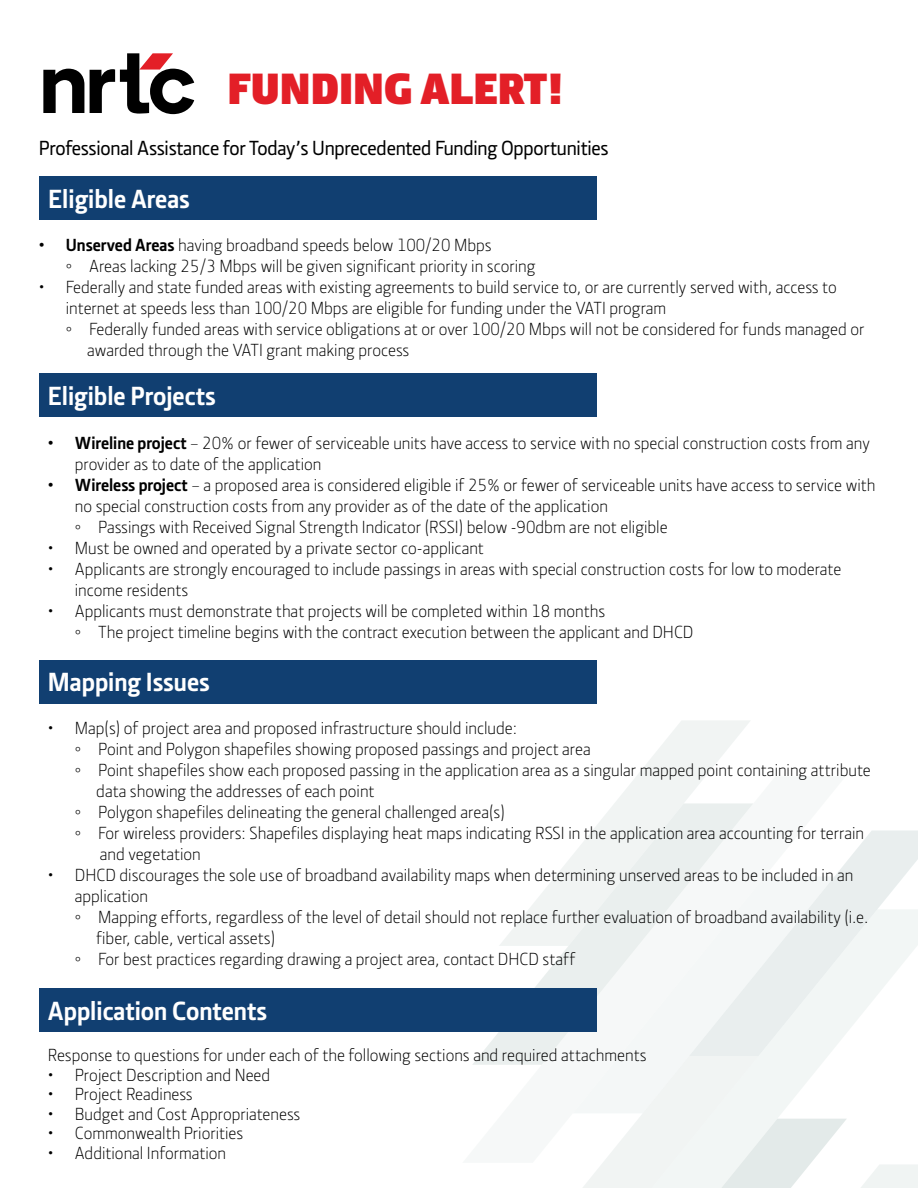
<style>
.page{position:relative;width:918px;height:1188px;background:#fff}
.page>*{position:absolute;margin:0;border:0;box-sizing:border-box;transform-origin:0 0}
.t1{font:900 45px "Section";color:#e31f27}
.t2{font:700 27px "Section";color:#fff}
.t3{font:500 21px "Section";letter-spacing:-.01em;color:#000}
.t4{font:300 18px/21px "Section";color:#000}
.s1{font-weight:700}
.s2{font-family:"Tahoma";font-weight:400}
</style>
<div class="page">
<svg style="left:615px;top:721px;width:135px;height:82px;fill:#f1f4f3"></svg>
<svg style="left:834px;top:830px;width:84px;height:79px;fill:#e9eeee"></svg>
<svg style="left:834px;top:909px;width:84px;height:139px;fill:#f2f6f5"></svg>
<svg style="left:472px;top:803px;width:281px;height:262px"></svg>
<svg style="left:505px;top:1056px;width:413px;height:132px"></svg>
<svg style="left:573px;top:876px;width:261px;height:237px;fill:#f4f7f7"></svg>
<svg style="left:43px;top:69px;width:41px;height:44px"></svg>
<svg style="left:90px;top:53px;width:104px;height:61px"></svg>
<div style="left:39px;top:374px;width:557px;height:43px;background:#113f71"></div>
<div style="left:39px;top:660px;width:557px;height:43px;background:#113f71"></div>
<div style="left:39px;top:176px;width:558px;height:43px;background:#113f71"></div>
<div style="left:39px;top:988px;width:557px;height:43px;background:#113f71"></div>
<h1 class="t1" style="left:227px;top:59px;width:339px">FUNDING ALERT!</h1>
<p class="t3" style="left:39px;top:135px;width:571px">Professional Assistance for Today’s Unprecedented Funding Opportunities</p>
<h2 class="t2" style="left:48px;top:182px;width:143px">Eligible Areas</h2>
<p class="t4" style="left:66px;top:234px;width:471px;text-indent:-27px"><span class="s1">• Unserved Areas</span> having broadband speeds below 100/20 Mbps<br><span class="s2">◦</span> Areas lacking 25/3 Mbps will be given significant priority in scoring</p>
<p class="t4" style="left:39px;top:276px;width:799px">• Federally and state funded areas with existing agreements to build service to, or are currently served with, access to</p>
<p class="t4" style="left:66px;top:297px;width:602px">internet at speeds less than 100/20 Mbps are eligible for funding under the VATI program</p>
<p class="t4" style="left:66px;top:318px;width:800px"><span class="s2">◦</span> Federally funded areas with service obligations at or over 100/20 Mbps will not be considered for funds managed or</p>
<p class="t4" style="left:87px;top:339px;width:324px">awarded through the VATI grant making process</p>
<h2 class="t2" style="left:48px;top:379px;width:169px">Eligible Projects</h2>
<p class="t4" style="left:75px;top:433px;width:796px;text-indent:-27px"><span class="s1">• Wireline project</span> – 20% or fewer of serviceable units have access to service with no special construction costs from any provider as to date of the application</p>
<p class="t4" style="left:75px;top:475px;width:802px;text-indent:-27px"><span class="s1">• Wireless project</span> – a proposed area is considered eligible if 25% or fewer of serviceable units have access to service with no special construction costs from any provider as of the date of the application<br><span class="s2">◦</span> Passings with Received Signal Strength Indicator (RSSI) below -90dbm are not eligible</p>
<p class="t4" style="left:48px;top:538px;width:438px">• Must be owned and operated by a private sector co-applicant</p>
<p class="t4" style="left:75px;top:559px;width:768px;text-indent:-27px">• Applicants are strongly encouraged to include passings in areas with special construction costs for low to moderate income residents</p>
<p class="t4" style="left:75px;top:601px;width:620px;text-indent:-27px">• Applicants must demonstrate that projects will be completed within 18 months<br><span class="s2">◦</span> The project timeline begins with the contract execution between the applicant and DHCD</p>
<h2 class="t2" style="left:48px;top:666px;width:163px">Mapping Issues</h2>
<p class="t4" style="left:48px;top:718px;width:471px">• Map(s) of project area and proposed infrastructure should include:</p>
<p class="t4" style="left:75px;top:739px;width:517px"><span class="s2">◦</span> Point and Polygon shapefiles showing proposed passings and project area</p>
<p class="t4" style="left:75px;top:760px;width:797px"><span class="s2">◦</span> Point shapefiles show each proposed passing in the application area as a singular mapped point containing attribute</p>
<p class="t4" style="left:96px;top:781px;width:280px">data showing the addresses of each point</p>
<p class="t4" style="left:75px;top:802px;width:432px"><span class="s2">◦</span> Polygon shapefiles delineating the general challenged area(s)</p>
<p class="t4" style="left:75px;top:823px;width:791px"><span class="s2">◦</span> For wireless providers: Shapefiles displaying heat maps indicating RSSI in the application area accounting for terrain</p>
<p class="t4" style="left:100px;top:844px;width:102px">and vegetation</p>
<p class="t4" style="left:48px;top:865px;width:807px">• DHCD discourages the sole use of broadband availability maps when determining unserved areas to be included in an</p>
<p class="t4" style="left:75px;top:886px;width:75px">application</p>
<p class="t4" style="left:75px;top:907px;width:795px"><span class="s2">◦</span> Mapping efforts, regardless of the level of detail should not replace further evaluation of broadband availability (i.e.</p>
<p class="t4" style="left:96px;top:928px;width:181px">fiber, cable, vertical assets)</p>
<p class="t4" style="left:75px;top:949px;width:502px"><span class="s2">◦</span> For best practices regarding drawing a project area, contact DHCD staff</p>
<h2 class="t2" style="left:48px;top:994px;width:221px">Application Contents</h2>
<p class="t4" style="left:48px;top:1045px;width:600px">Response to questions for under each of the following sections and required attachments</p>
<p class="t4" style="left:48px;top:1064px;width:224px">• Project Description and Need</p>
<p class="t4" style="left:48px;top:1084px;width:146px">• Project Readiness</p>
<p class="t4" style="left:48px;top:1103px;width:254px">• Budget and Cost Appropriateness</p>
<p class="t4" style="left:48px;top:1123px;width:197px">• Commonwealth Priorities</p>
<p class="t4" style="left:48px;top:1142px;width:180px">• Additional Information</p>
</div>
